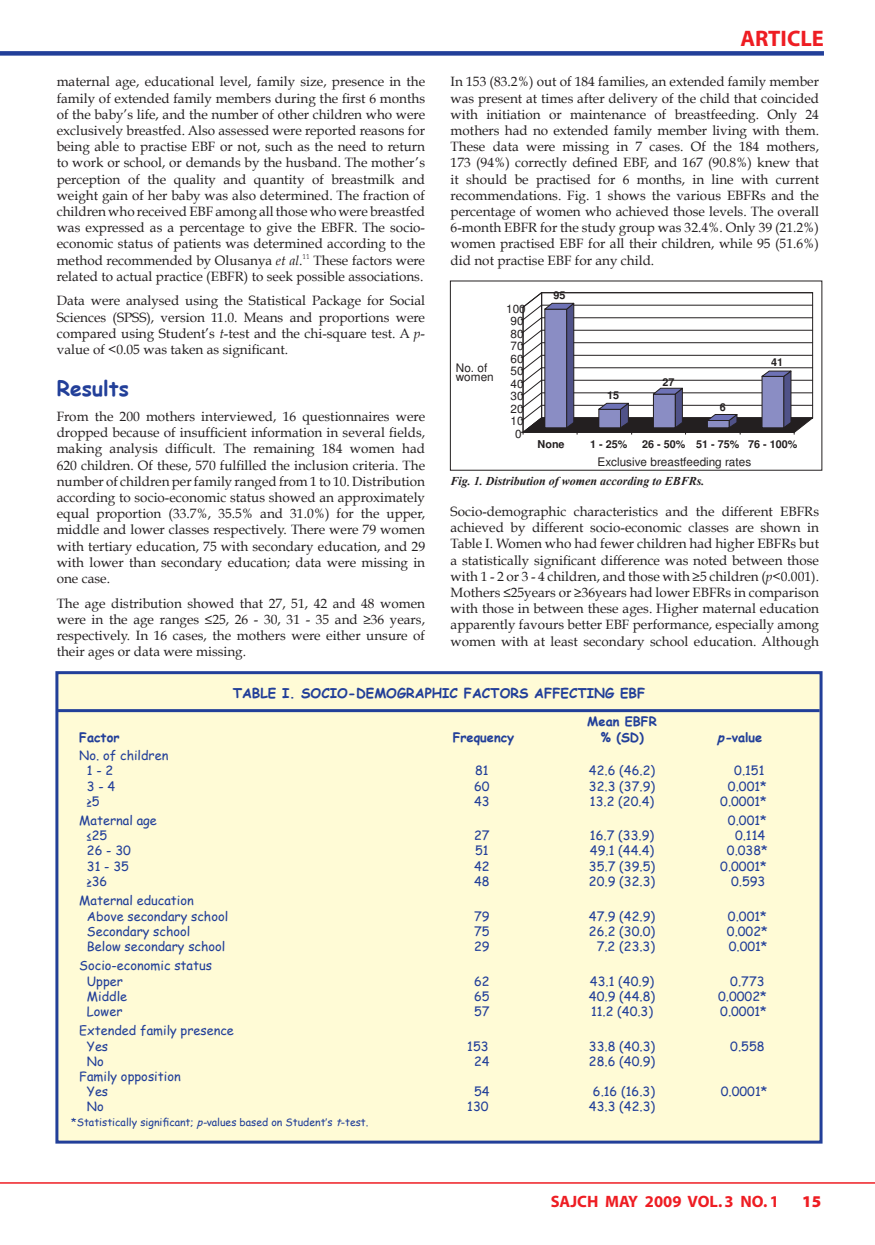
<style>
.page{position:relative;width:875px;height:1245px;background:#fff}
.page>*{position:absolute;margin:0;border:0;box-sizing:border-box;transform-origin:0 0}
.t1{font:700 22.5px "Myriad";color:#ee1d23}
.t2{font:700 21px "Comic Sans MS";color:#223f99}
.t3{font:700 16.5px "Myriad";color:#ee1d23}
.t4{font:900 16.5px "Myriad Pro";color:#ee1d23}
.t5{font:13.5px/16.2px "Book Antiqua";color:#231f20;text-align:justify}
.t6{font:700 13.5px "Comic Sans MS";color:#223f99}
.t7{font:12.75px/15.3px "Comic Sans MS";color:#223f99}
.t8{font:700 12.75px/15.3px "Comic Sans MS";color:#223f99;text-align:center}
.t9{font:italic 700 12px "Times New Roman";color:#231f20}
.t10{font:11.7px/8.2px "Helvetica";letter-spacing:.005em;color:#231f20}
.t11{font:700 10.8px "Helvetica";color:#231f20}
.t12{font:10.5px "Comic Sans MS";color:#223f99}
.s1{font-style:italic}
</style>
<div class="page">
<hr style="left:0;top:1182px;width:875px;height:2px;background:#ee1d23">
<div style="left:0;top:51px;width:824px;height:5px;background:#223f99"></div>
<div style="left:57px;top:673px;width:764px;height:469px;background:#fffbd6"></div>
<div style="left:55px;top:671px;width:767px;height:472px;border:3px solid #223f99"></div>
<hr style="left:58px;top:709px;width:762px;height:3px;background:#223f99">
<svg style="left:521px;top:292px;width:292px;height:142px"></svg>
<h1 class="t1" style="left:740px;top:27px;width:85px">ARTICLE</h1>
<p class="t5" style="left:57px;top:74px;width:370px">maternal age, educational level, family size, presence in the family of extended family members during the first 6 months of the baby’s life, and the number of other children who were exclusively breastfed. Also assessed were reported reasons for being able to practise EBF or not, such as the need to return to work or school, or demands by the husband. The mother’s perception of the quality and quantity of breastmilk and weight gain of her baby was also determined. The fraction of children who received EBF among all those who were breastfed was expressed as a percentage to give the EBFR. The socio&shy;economic status of patients was determined according to the method recommended by Olusanya <span class="s1">et al</span>.<sup>11</sup> These factors were related to actual practice (EBFR) to seek possible associations.</p>
<p class="t5" style="left:57px;top:293px;width:370px">Data were analysed using the Statistical Package for Social Sciences (SPSS), version 11.0. Means and proportions were compared using Student’s <span class="s1">t</span>-test and the chi-square test. A <span class="s1">p&shy;</span>value of &lt;0.05 was taken as significant.</p>
<h2 class="t2" style="left:57px;top:373px;width:74px">Results</h2>
<p class="t5" style="left:57px;top:408px;width:370px">From the 200 mothers interviewed, 16 questionnaires were dropped because of insufficient information in several fields, making analysis difficult. The remaining 184 women had 620 children. Of these, 570 fulfilled the inclusion criteria. The number of children per family ranged from 1 to 10. Distribution according to socio-economic status showed an approximately equal proportion (33.7%, 35.5% and 31.0%) for the upper, middle and lower classes respectively. There were 79 women with tertiary education, 75 with secondary education, and 29 with lower than secondary education; data were missing in one case.</p>
<p class="t5" style="left:57px;top:595px;width:370px">The age distribution showed that 27, 51, 42 and 48 women were in the age ranges ≤25, 26 - 30, 31 - 35 and ≥36 years, respectively. In 16 cases, the mothers were either unsure of their ages or data were missing.</p>
<p class="t5" style="left:451px;top:74px;width:370px">In 153 (83.2%) out of 184 families, an extended family member was present at times after delivery of the child that coincided with initiation or maintenance of breastfeeding. Only 24 mothers had no extended family member living with them.<br>These data were missing in 7 cases. Of the 184 mothers, 173 (94%) correctly defined EBF, and 167 (90.8%) knew that it should be practised for 6 months, in line with current recommendations. Fig. 1 shows the various EBFRs and the percentage of women who achieved those levels. The overall 6-month EBFR for the study group was 32.4%. Only 39 (21.2%) women practised EBF for all their children, while 95 (51.6%) did not practise EBF for any child.</p>
<p class="t11" style="left:553px;top:288px;width:14px">95</p>
<p class="t10" style="left:506px;top:305px;width:21px">100</p>
<p class="t10" style="left:511px;top:317px;width:15px">90</p>
<p class="t10" style="left:511px;top:330px;width:15px">80</p>
<p class="t10" style="left:511px;top:342px;width:15px">70</p>
<p class="t10" style="left:511px;top:355px;width:15px">60</p>
<p class="t11" style="left:771px;top:355px;width:14px">41</p>
<p class="t10" style="left:456px;top:364px;width:39px">No. of women</p>
<p class="t10" style="left:511px;top:367px;width:15px">50</p>
<p class="t11" style="left:663px;top:376px;width:14px">27</p>
<p class="t10" style="left:511px;top:380px;width:15px">40</p>
<p class="t11" style="left:607px;top:389px;width:14px">15</p>
<p class="t10" style="left:511px;top:392px;width:15px">30</p>
<p class="t11" style="left:720px;top:401px;width:8px">6</p>
<p class="t10" style="left:511px;top:405px;width:15px">20</p>
<p class="t10" style="left:511px;top:417px;width:15px">10</p>
<p class="t10" style="left:515px;top:430px;width:8px">0</p>
<p class="t11" style="left:538px;top:437px;width:28px">None</p>
<p class="t11" style="left:590px;top:437px;width:39px">1 - 25%</p>
<p class="t11" style="left:642px;top:437px;width:157px">26 - 50% 51 - 75% 76 - 100%</p>
<p class="t10" style="left:597px;top:457px;width:155px">Exclusive breastfeeding rates</p>
<p class="t9" style="left:450px;top:474px;width:256px">Fig. 1. Distribution of women according to EBFRs.</p>
<p class="t5" style="left:451px;top:503px;width:370px">Socio-demographic characteristics and the different EBFRs achieved by different socio-economic classes are shown in Table I. Women who had fewer children had higher EBFRs but a statistically significant difference was noted between those with 1 - 2 or 3 - 4 children, and those with ≥5 children (<span class="s1">p</span>&lt;0.001).<br>Mothers ≤25years or ≥36years had lower EBFRs in comparison with those in between these ages. Higher maternal education apparently favours better EBF performance, especially among women with at least secondary school education. Although</p>
<p class="t6" style="left:233px;top:683px;width:355px">Table I. Socio-demographic factors affectin</p>
<p class="t6" style="left:605px;top:683px;width:42px">g EB F</p>
<p class="t8" style="left:79px;top:729px;width:42px">Factor</p>
<p class="t8" style="left:453px;top:729px;width:63px">Frequency</p>
<p class="t8" style="left:587px;top:713px;width:71px">Mean EBFR % (SD)</p>
<p class="t8" style="left:717px;top:729px;width:47px"><span class="s1">p-</span>value</p>
<p class="t7" style="left:87px;top:747px;width:83px;text-indent:-8px">No. of children<br>1 - 2<br>3 - 4<br>≥5</p>
<p class="t7" style="left:87px;top:812px;width:72px;text-indent:-8px">Maternal age ≤25<br>26 - 30<br>31 - 35<br>≥36</p>
<p class="t7" style="left:87px;top:892px;width:143px;text-indent:-8px">Maternal education<br>Above secondary school<br>Secondary school<br>Below secondary school</p>
<p class="t7" style="left:87px;top:957px;width:127px;text-indent:-8px">Socio-economic status<br>Upper<br>Middle<br>Lower</p>
<p class="t7" style="left:87px;top:1022px;width:149px;text-indent:-8px">Extended family presence<br>Yes<br>No</p>
<p class="t7" style="left:87px;top:1068px;width:95px;text-indent:-8px">Family opposition<br>Yes<br>No</p>
<p class="t12" style="left:71px;top:1115px;width:299px">*Statistically significant; <span class="s1">p-</span>values based on Student’s <span class="s1">t</span>-test.</p>
<p class="t7" style="left:474px;top:762px;width:17px;text-align:justify">81<br>60<br>43</p>
<p class="t7" style="left:589px;top:762px;width:68px;text-align:justify">42.6 (46.2)<br>32.3 (37.9)<br>13.2 (20.4)</p>
<p class="t7" style="left:720px;top:762px;width:48px;text-align:right">0.151<br>0.001*<br>0.0001*</p>
<p class="t7" style="left:474px;top:827px;width:17px;text-align:justify">27<br>51<br>42<br>48</p>
<p class="t7" style="left:589px;top:827px;width:68px;text-align:justify">16.7 (33.9)<br>49.1 (44.4)<br>35.7 (39.5)<br>20.9 (32.3)</p>
<p class="t7" style="left:720px;top:812px;width:49px;text-align:right">0.001*<br>0.114<br>0.038*<br>0.0001*<br>0.593</p>
<p class="t7" style="left:474px;top:908px;width:17px;text-align:justify">79<br>75<br>29</p>
<p class="t7" style="left:589px;top:908px;width:68px;text-align:center">47.9 (42.9)<br>26.2 (30.0)<br>7.2 (23.3)</p>
<p class="t7" style="left:727px;top:908px;width:43px;text-align:justify">0.001* 0.002* 0.001*</p>
<p class="t7" style="left:474px;top:973px;width:17px;text-align:justify">62<br>65<br>57</p>
<p class="t7" style="left:589px;top:973px;width:68px;text-align:justify">43.1 (40.9)<br>40.9 (44.8)<br>11.2 (40.3)</p>
<p class="t7" style="left:718px;top:973px;width:50px;text-indent:12px">0.773<br>0.0002*<br>0.0001*</p>
<p class="t7" style="left:467px;top:1038px;width:24px;text-align:center">153<br>24</p>
<p class="t7" style="left:589px;top:1038px;width:68px">33.8 (40.3)<br>28.6 (40.9)</p>
<p class="t7" style="left:730px;top:1038px;width:36px">0.558</p>
<p class="t7" style="left:467px;top:1083px;width:24px;text-align:center">54<br>130</p>
<p class="t7" style="left:589px;top:1083px;width:68px;text-align:center">6.16 (16.3)<br>43.3 (42.3)</p>
<p class="t7" style="left:721px;top:1083px;width:48px">0.0001*</p>
<p class="t3" style="left:551px;top:1193px;width:230px">SAJCH MAY 2009 VOL. 3 NO. 1</p>
<p class="t4" style="left:802px;top:1191px;width:20px">15</p>
</div>
